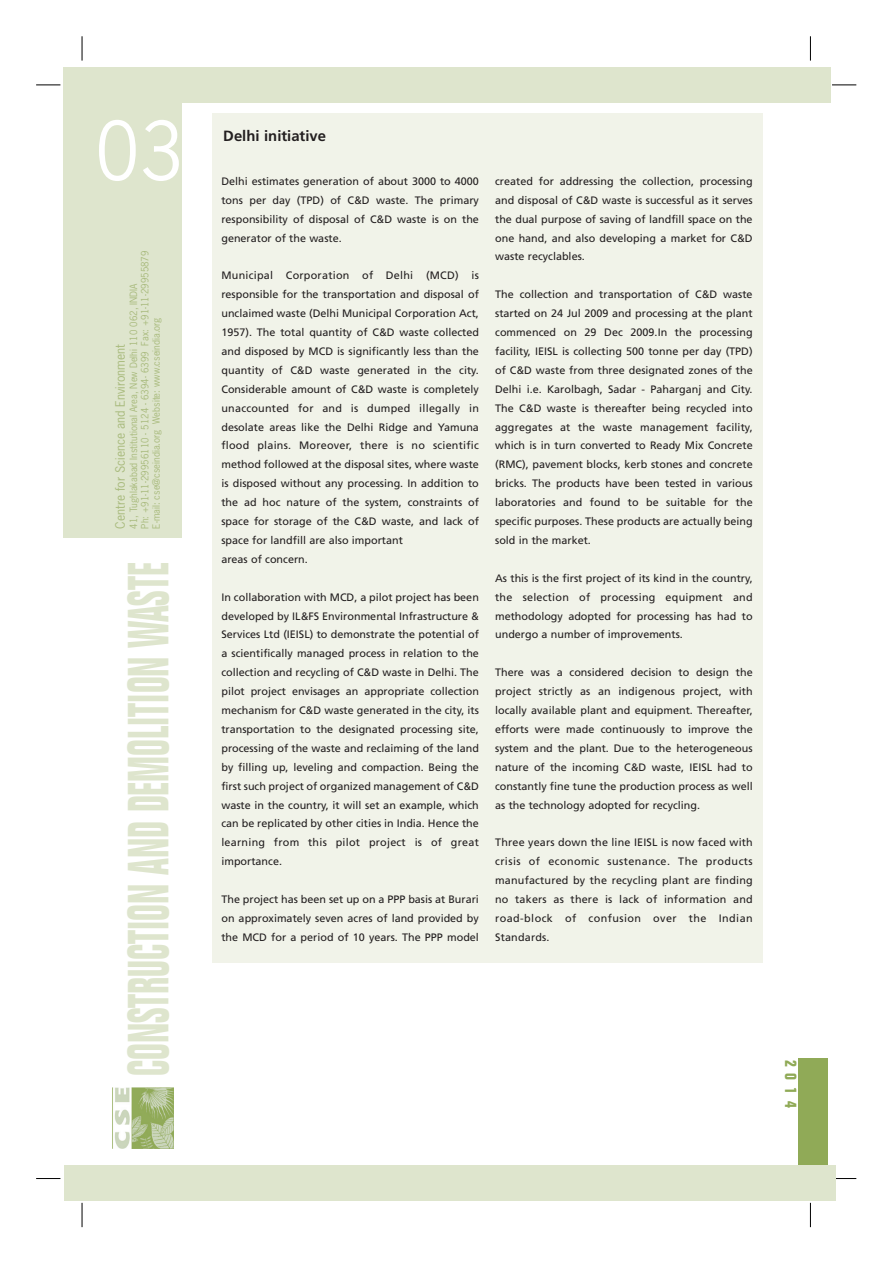
<style>
.page{position:relative;width:893px;height:1263px;background:#fff}
.page>*{position:absolute;margin:0;border:0;box-sizing:border-box;transform-origin:0 0}
.t1{font:75.6px "News Gothic";color:#fff}
.t2{font:700 condensed 56.7px "Folio";color:#dee5cd;scale:.67 1}
.t3{font:700 condensed 16.2px "Folio";color:#90aa57}
.t4{font:700 14.85px "Frutiger";color:#231f20}
.t5{font:12.15px "News Gothic";color:#a8ba7c}
.t6{font:10.8px/18.9px "Frutiger";color:#231f20;text-align:justify}
.t7{font:9.45px/11.4px "News Gothic";color:#a8ba7c}
</style>
<div class="page">
<svg style="left:36px;top:85px;width:24px;height:1px"></svg>
<svg style="left:36px;top:1178px;width:24px;height:1px"></svg>
<svg style="left:832px;top:85px;width:24px;height:1px"></svg>
<svg style="left:835px;top:1178px;width:21px;height:1px"></svg>
<svg style="left:82px;top:36px;width:1px;height:25px"></svg>
<svg style="left:810px;top:36px;width:1px;height:25px"></svg>
<svg style="left:810px;top:1203px;width:1px;height:24px"></svg>
<svg style="left:82px;top:1203px;width:1px;height:24px"></svg>
<div style="left:64px;top:67px;width:767px;height:471px;background:#dee5cd"></div>
<img style="left:112px;top:1087px;width:61px;height:61px">
<div style="left:182px;top:103px;width:653px;height:452px;background:#fff"></div>
<div style="left:798px;top:1058px;width:30px;height:113px;background:#90aa57"></div>
<div style="left:64px;top:1165px;width:771px;height:36px;background:#dee5cd"></div>
<div style="left:212px;top:113px;width:550px;height:850px;background:#f1f3e9"></div>
<h1 class="t1" style="left:96px;top:121px;width:89px">03</h1>
<p class="t7" style="left:129px;top:529px;width:279px;rotate:-90deg">41, Tughlakabad Institutional Area, New Delhi 110 062, INDIA<br>Ph: +91-11-29956110 - 5124 - 6394- 6399 Fax: +91-11-29955879<br>E-mail: cse@cseindia.org Website: www.cseindia.org</p>
<p class="t5" style="left:115px;top:529px;width:186px;rotate:-90deg">Centre for Science and Environment</p>
<h2 class="t2" style="left:128px;top:1076px;width:769px;rotate:-90deg">CONSTRUCTION AND DEMOLITION WASTE</h2>
<h3 class="t4" style="left:223px;top:130px;width:104px">Delhi initiative</h3>
<p class="t6" style="left:221px;top:172px;width:259px">Delhi estimates generation of about 3000 to 4000 tons per day (TPD) of C&amp;D waste. The primary responsibility of disposal of C&amp;D waste is on the generator of the waste.</p>
<p class="t6" style="left:221px;top:267px;width:259px;text-align:left">Municipal Corporation of Delhi (MCD) is responsible for the transportation and disposal of unclaimed waste (Delhi Municipal Corporation Act, 1957). The total quantity of C&amp;D waste collected and disposed by MCD is significantly less than the quantity of C&amp;D waste generated in the city.<br>Considerable amount of C&amp;D waste is completely unaccounted for and is dumped illegally in desolate areas like the Delhi Ridge and Yamuna flood plains. Moreover, there is no scientific method followed at the disposal sites, where waste is disposed without any processing. In addition to the ad hoc nature of the system, constraints of space for storage of the C&amp;D waste, and lack of space for landfill are also important<br>areas of concern.</p>
<p class="t6" style="left:221px;top:588px;width:259px">In collaboration with MCD, a pilot project has been developed by IL&amp;FS Environmental Infrastructure &amp; Services Ltd (IEISL) to demonstrate the potential of a scientifically managed process in relation to the collection and recycling of C&amp;D waste in Delhi. The pilot project envisages an appropriate collection mechanism for C&amp;D waste generated in the city, its transportation to the designated processing site, processing of the waste and reclaiming of the land by filling up, leveling and compaction. Being the first such project of organized management of C&amp;D waste in the country, it will set an example, which can be replicated by other cities in India. Hence the learning from this pilot project is of great importance.</p>
<p class="t6" style="left:221px;top:891px;width:259px">The project has been set up on a PPP basis at Burari on approximately seven acres of land provided by the MCD for a period of 10 years. The PPP model</p>
<p class="t6" style="left:495px;top:172px;width:259px">created for addressing the collection, processing and disposal of C&amp;D waste is successful as it serves the dual purpose of saving of landfill space on the one hand, and also developing a market for C&amp;D waste recyclables.</p>
<p class="t6" style="left:495px;top:286px;width:259px">The collection and transportation of C&amp;D waste started on 24 Jul 2009 and processing at the plant commenced on 29 Dec 2009.In the processing facility, IEISL is collecting 500 tonne per day (TPD) of C&amp;D waste from three designated zones of the Delhi i.e. Karolbagh, Sadar - Paharganj and City.<br>The C&amp;D waste is thereafter being recycled into aggregates at the waste management facility, which is in turn converted to Ready Mix Concrete (RMC), pavement blocks, kerb stones and concrete bricks. The products have been tested in various laboratories and found to be suitable for the specific purposes. These products are actually being sold in the market.</p>
<p class="t6" style="left:495px;top:569px;width:259px">As this is the first project of its kind in the country, the selection of processing equipment and methodology adopted for processing has had to undergo a number of improvements.</p>
<p class="t6" style="left:495px;top:664px;width:259px">There was a considered decision to design the project strictly as an indigenous project, with locally available plant and equipment. Thereafter, efforts were made continuously to improve the system and the plant. Due to the heterogeneous nature of the incoming C&amp;D waste, IEISL had to constantly fine tune the production process as well as the technology adopted for recycling.</p>
<p class="t6" style="left:495px;top:834px;width:259px">Three years down the line IEISL is now faced with crisis of economic sustenance. The products manufactured by the recycling plant are finding no takers as there is lack of information and road-block of confusion over the Indian Standards.</p>
<h3 class="t3" style="left:797px;top:1059px;width:50px;rotate:90deg">2014</h3>
</div>
